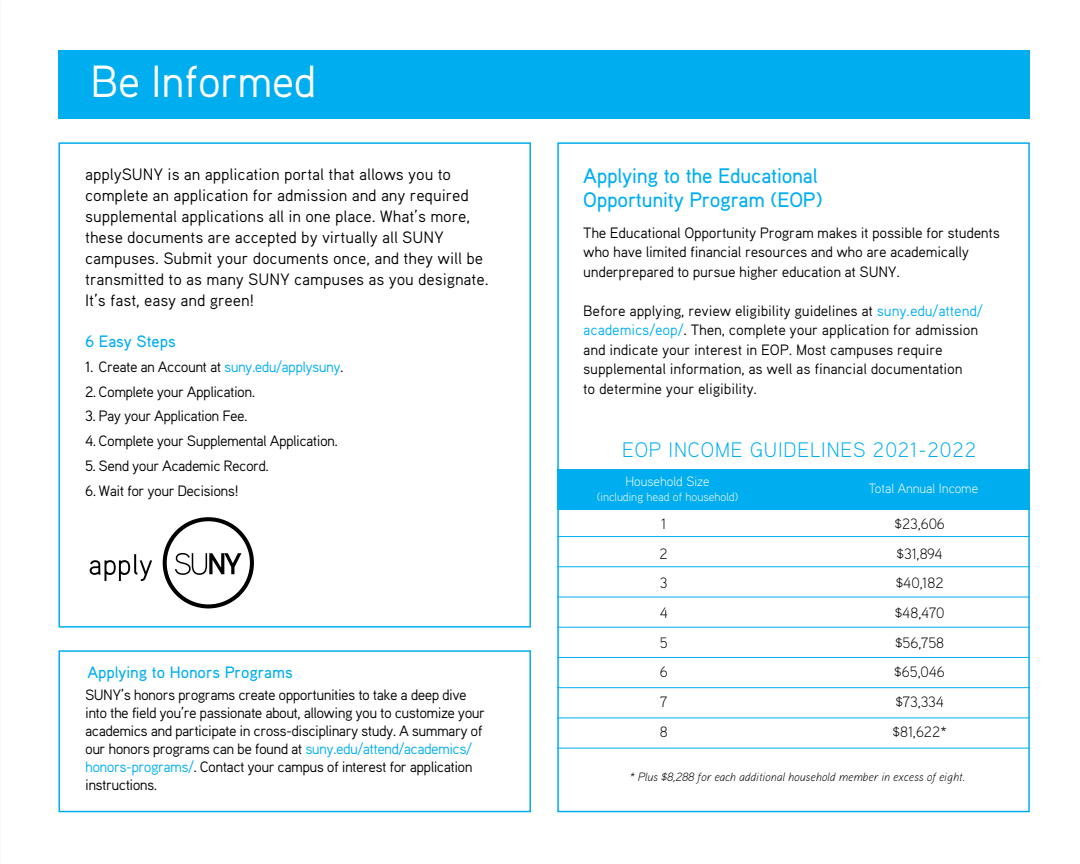
<style>
.page{position:relative;width:1080px;height:864px;background:#fff}
.page>*{position:absolute;margin:0;border:0;box-sizing:border-box;transform-origin:0 0}
.t1{font:45px "Aaux Pro OT";letter-spacing:-.02em;color:#fff}
.t2{font:500 21px/24px "Aaux Pro OT";letter-spacing:-.01em;color:#00aeef}
.t3{font:300 21px "Aaux Pro OT";letter-spacing:.04em;color:#00aeef}
.t4{font:16.5px/21px "Aaux Pro OT";letter-spacing:-.005em;color:#000}
.t5{font:500 16.5px "Aaux Pro OT";color:#00aeef}
.t6{font:15px/18px "Aaux Pro OT";letter-spacing:-.04em;color:#000}
.t7{font:15px/19.5px "Aaux Pro OT";letter-spacing:-.01em;color:#000}
.t8{font:15px/19.5px "Aaux Pro OT";letter-spacing:-.02em;color:#000}
.t9{font:300 15px "Aaux Pro OT";color:#000}
.t10{font:300 13.5px "Aaux Pro OT";color:#fff}
.t11{font:italic 300 12px "Aaux Pro OT";color:#000}
.t12{font:300 12px "Aaux Pro OT";color:#fff}
.s1{color:#00aeef}
</style>
<div class="page">
<div style="left:58px;top:650px;width:473px;height:162px;border:2px solid #00aeef"></div>
<div style="left:557px;top:142px;width:473px;height:670px;border:2px solid #00aeef"></div>
<div style="left:557px;top:470px;width:473px;height:40px;background:#00aeef"></div>
<hr style="left:557px;top:536px;width:472px;height:1px;background:#00aeef">
<hr style="left:557px;top:566px;width:472px;height:1px;background:#00aeef">
<hr style="left:557px;top:597px;width:472px;height:1px;background:#00aeef">
<hr style="left:557px;top:627px;width:472px;height:1px;background:#00aeef">
<hr style="left:557px;top:657px;width:472px;height:1px;background:#00aeef">
<hr style="left:557px;top:687px;width:472px;height:1px;background:#00aeef">
<hr style="left:557px;top:718px;width:472px;height:1px;background:#00aeef">
<hr style="left:557px;top:748px;width:472px;height:1px;background:#00aeef">
<svg style="left:163px;top:517px;width:91px;height:91px"></svg>
<svg style="left:90px;top:554px;width:62px;height:27px"></svg>
<div style="left:58px;top:142px;width:473px;height:486px;border:2px solid #00aeef"></div>
<div style="left:58px;top:50px;width:972px;height:69px;background:#00aeef"></div>
<h1 class="t1" style="left:90px;top:53px;width:228px">Be Informed</h1>
<p class="t4" style="left:85px;top:163px;width:405px">applySUNY is an application portal that allows you to complete an application for admission and any required supplemental applications all in one place. What’s more, these documents are accepted by virtually all SUNY campuses. Submit your documents once, and they will be transmitted to as many SUNY campuses as you designate.<br>It’s fast, easy and green!</p>
<p class="t5" style="left:85px;top:331px;width:92px">6 Easy Steps</p>
<p class="t6" style="left:85px;top:357px;width:260px">1. Create an Account at <span class="s1">suny.edu/applysuny</span>.</p>
<p class="t6" style="left:85px;top:382px;width:172px">2. Complete your Application.</p>
<p class="t6" style="left:85px;top:407px;width:164px">3. Pay your Application Fee.</p>
<p class="t6" style="left:85px;top:431px;width:254px">4. Complete your Supplemental Application.</p>
<p class="t6" style="left:85px;top:456px;width:185px">5. Send your Academic Record.</p>
<p class="t6" style="left:85px;top:481px;width:155px">6. Wait for your Decisions!</p>
<p class="t5" style="left:87px;top:661px;width:207px">Applying to Honors Programs</p>
<p class="t6" style="left:85px;top:685px;width:402px">SUNY’s honors programs create opportunities to take a deep dive into the field you’re passionate about, allowing you to customize your academics and participate in cross-disciplinary study. A summary of our honors programs can be found at <span class="s1">suny.edu/attend/academics/ honors-programs/</span>. Contact your campus of interest for application instructions.</p>
<h2 class="t2" style="left:583px;top:163px;width:241px">Applying to the Educational<br>Opportunity Program (EOP)</h2>
<p class="t8" style="left:583px;top:222px;width:418px">The Educational Opportunity Program makes it possible for students who have limited financial resources and who are academically underprepared to pursue higher education at SUNY.</p>
<p class="t7" style="left:583px;top:300px;width:401px">Before applying, review eligibility guidelines at <span class="s1">suny.edu/attend/ academics/eop/</span>. Then, complete your application for admission and indicate your interest in EOP. Most campuses require supplemental information, as well as financial documentation<br>to determine your eligibility.</p>
<h2 class="t3" style="left:622px;top:437px;width:356px">EOP INCOME GUIDELINES 2021-2022</h2>
<p class="t10" style="left:626px;top:473px;width:86px">Household Size</p>
<p class="t12" style="left:597px;top:490px;width:143px">(including head of household)</p>
<p class="t10" style="left:869px;top:480px;width:111px">Total Annual Income</p>
<p class="t9" style="left:661px;top:514px;width:7px">1</p>
<p class="t9" style="left:894px;top:514px;width:52px">$23,606</p>
<p class="t9" style="left:660px;top:544px;width:10px">2</p>
<p class="t9" style="left:897px;top:544px;width:48px">$31,894</p>
<p class="t9" style="left:660px;top:574px;width:9px">3</p>
<p class="t9" style="left:896px;top:574px;width:49px">$40,182</p>
<p class="t9" style="left:660px;top:603px;width:10px">4</p>
<p class="t9" style="left:895px;top:603px;width:51px">$48,470</p>
<p class="t9" style="left:660px;top:633px;width:9px">5</p>
<p class="t9" style="left:895px;top:633px;width:51px">$56,758</p>
<p class="t9" style="left:660px;top:663px;width:10px">6</p>
<p class="t9" style="left:894px;top:663px;width:52px">$65,046</p>
<p class="t9" style="left:660px;top:692px;width:9px">7</p>
<p class="t9" style="left:895px;top:692px;width:50px">$73,334</p>
<p class="t9" style="left:660px;top:722px;width:9px">8</p>
<p class="t9" style="left:893px;top:722px;width:56px">$81,622*</p>
<p class="t11" style="left:630px;top:769px;width:337px">* Plus $8,288 for each additional household member in excess of eight.</p>
</div>
